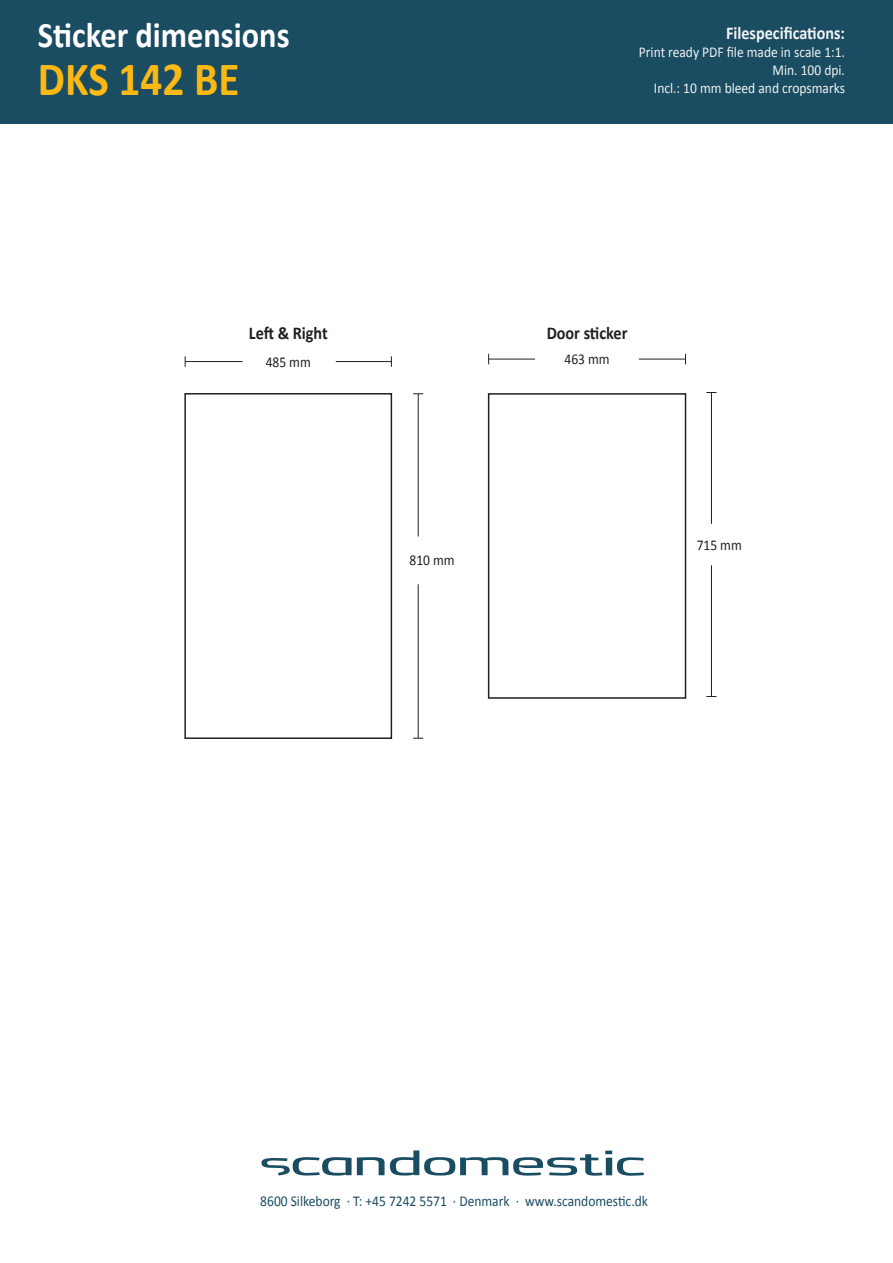
<style>
.page{position:relative;width:893px;height:1263px;background:#fff}
.page>*{position:absolute;margin:0;border:0;box-sizing:border-box;transform-origin:0 0}
.t1{font:700 48px "Calibri";color:#fcb814;scale:.9 1}
.t2{font:700 36px "Calibri";color:#fff;scale:.9 1}
.t3{font:700 18px "Calibri";color:#231f20;scale:.9 1}
.t4{font:700 18px "Calibri";color:#f2f3f4;scale:.9 1}
.t5{font:15px/18px "Calibri";color:#f2f3f4;text-align:right;scale:.9 1}
.t6{font:15px "Calibri";color:#1a4c62;scale:.9 1}
.t7{font:15px "Calibri";color:#231f20;scale:.9 1}
</style>
<div class="page">
<hr style="left:418px;top:394px;width:1px;height:142px;background:#231f20">
<hr style="left:418px;top:584px;width:1px;height:154px;background:#231f20">
<hr style="left:185px;top:361px;width:58px;height:1px;background:#231f20">
<hr style="left:336px;top:361px;width:55px;height:1px;background:#231f20">
<div style="left:184px;top:393px;width:208px;height:346px;border:2px solid #231f20"></div>
<hr style="left:711px;top:392px;width:1px;height:132px;background:#231f20">
<hr style="left:711px;top:565px;width:1px;height:132px;background:#231f20">
<hr style="left:489px;top:359px;width:46px;height:1px;background:#231f20">
<hr style="left:639px;top:359px;width:46px;height:1px;background:#231f20">
<div style="left:488px;top:393px;width:198px;height:306px;border:2px solid #231f20"></div>
<div style="left:0;top:0;width:893px;height:123px;background:#1a4c62"></div>
<svg style="left:261px;top:1150px;width:383px;height:26px"></svg>
<h2 class="t2" style="left:38px;top:9px;width:281px">Sticker dimensions</h2>
<h1 class="t1" style="left:38px;top:45px;width:225px">DKS 142 BE</h1>
<p class="t4" style="left:726px;top:20px;width:134px">Filespecifications:</p>
<p class="t5" style="left:639px;top:42px;width:231px">Print ready PDF file made in scale 1:1.<br>Min. 100 dpi.<br>Incl.: 10 mm bleed and cropsmarks</p>
<p class="t3" style="left:249px;top:320px;width:89px">Left &amp; Right</p>
<p class="t3" style="left:547px;top:320px;width:91px">Door sticker</p>
<p class="t7" style="left:266px;top:352px;width:52px">485 mm</p>
<p class="t7" style="left:564px;top:350px;width:52px">463 mm</p>
<p class="t7" style="left:697px;top:536px;width:52px">715 mm</p>
<p class="t7" style="left:410px;top:551px;width:52px">810 mm</p>
<p class="t6" style="left:260px;top:1191px;width:432px">8600 Silkeborg · T: +45 7242 5571 · Denmark · www.scandomestic.dk</p>
</div>
